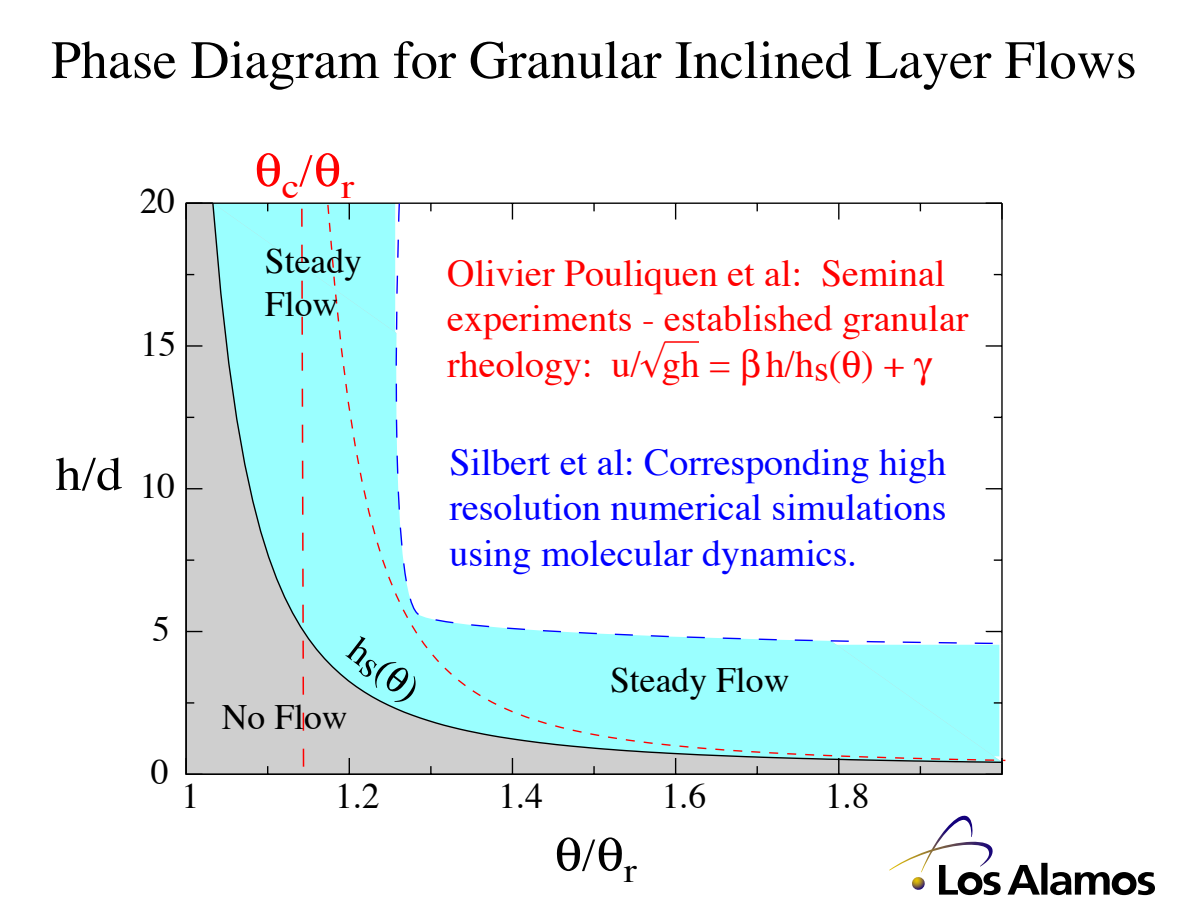
<style>
.page{position:relative;width:1188px;height:918px;background:#fff}
.page>*{position:absolute;margin:0;border:0;box-sizing:border-box;transform-origin:0 0}
.t1{font:54px "Times";color:#000}
.t2{font:47.55px "Times";color:#000;scale:1.1 1}
.t3{font:37.95px/45.5px "Times";color:#00f;text-align:justify}
.t4{font:37.95px/45.5px "Times";color:#f00}
.t5{font:37.95px "Times";color:#000}
.t6{font:35.7px/42.8px "Times";color:#000}
.t7{font:35.7px "Times";color:#f00;scale:1.1 1}
.t8{font:35.7px "Times";color:#000;scale:1.1 1}
</style>
<div class="page">
<svg style="left:1008px;top:865px;width:32px;height:30px"></svg>
<div style="left:1041px;top:863px;width:7px;height:32px;background:#000"></div>
<svg style="left:1050px;top:872px;width:60px;height:23px"></svg>
<svg style="left:1138px;top:872px;width:17px;height:23px"></svg>
<svg style="left:889px;top:815px;width:112px;height:80px"></svg>
<div style="left:1112px;top:872px;width:25px;height:23px;background:#000;border-radius:50%"></div>
<svg style="left:1118px;top:878px;width:13px;height:12px"></svg>
<svg style="left:185px;top:202px;width:818px;height:573px;background:#a7e8e8"></svg>
<svg style="left:300px;top:202px;width:5px;height:566px;background:#b3cccc"></svg>
<svg style="left:385px;top:202px;width:618px;height:443px"></svg>
<svg style="left:663px;top:340px;width:37px;height:4px"></svg>
<svg style="left:382px;top:663px;width:31px;height:32px"></svg>
<svg style="left:742px;top:348px;width:18px;height:37px"></svg>
<svg style="left:843px;top:350px;width:17px;height:27px"></svg>
<svg style="left:914px;top:357px;width:19px;height:28px"></svg>
<h1 class="t1" style="left:51px;top:26px;width:1087px">Phase Diagram for Granular Inclined Layer Flows</h1>
<p class="t6" style="left:140px;top:181px;width:37px">20</p>
<p class="t6" style="left:141px;top:324px;width:37px">15</p>
<p class="t7" style="left:282px;top:163px;width:67px">c r</p>
<p class="t6" style="left:265px;top:242px;width:99px">Steady<br>Flow</p>
<p class="t4" style="left:447px;top:252px;width:523px">Olivier Pouliquen et al: Seminal experiments - established granular rheology: u/√gh = h/hs( ) +</p>
<p class="t2" style="left:55px;top:444px;width:62px">h/d</p>
<p class="t6" style="left:140px;top:467px;width:37px">10</p>
<p class="t3" style="left:449px;top:441px;width:499px">Silbert et al: Corresponding high resolution numerical simulations using molecular dynamics.</p>
<p class="t6" style="left:152px;top:610px;width:19px">5</p>
<p class="t6" style="left:151px;top:753px;width:19px">0</p>
<p class="t5" style="left:368px;top:626px;width:80px;rotate:38deg">hs( )</p>
<p class="t6" style="left:222px;top:697px;width:127px">No Flow</p>
<p class="t6" style="left:610px;top:661px;width:181px">Steady Flow</p>
<p class="t6" style="left:182px;top:776px;width:19px">1</p>
<p class="t6" style="left:335px;top:776px;width:46px">1.2</p>
<p class="t6" style="left:498px;top:776px;width:46px">1.4</p>
<p class="t6" style="left:662px;top:777px;width:46px">1.6</p>
<p class="t6" style="left:825px;top:776px;width:46px">1.8</p>
<p class="t8" style="left:624px;top:848px;width:13px">r</p>
</div>
